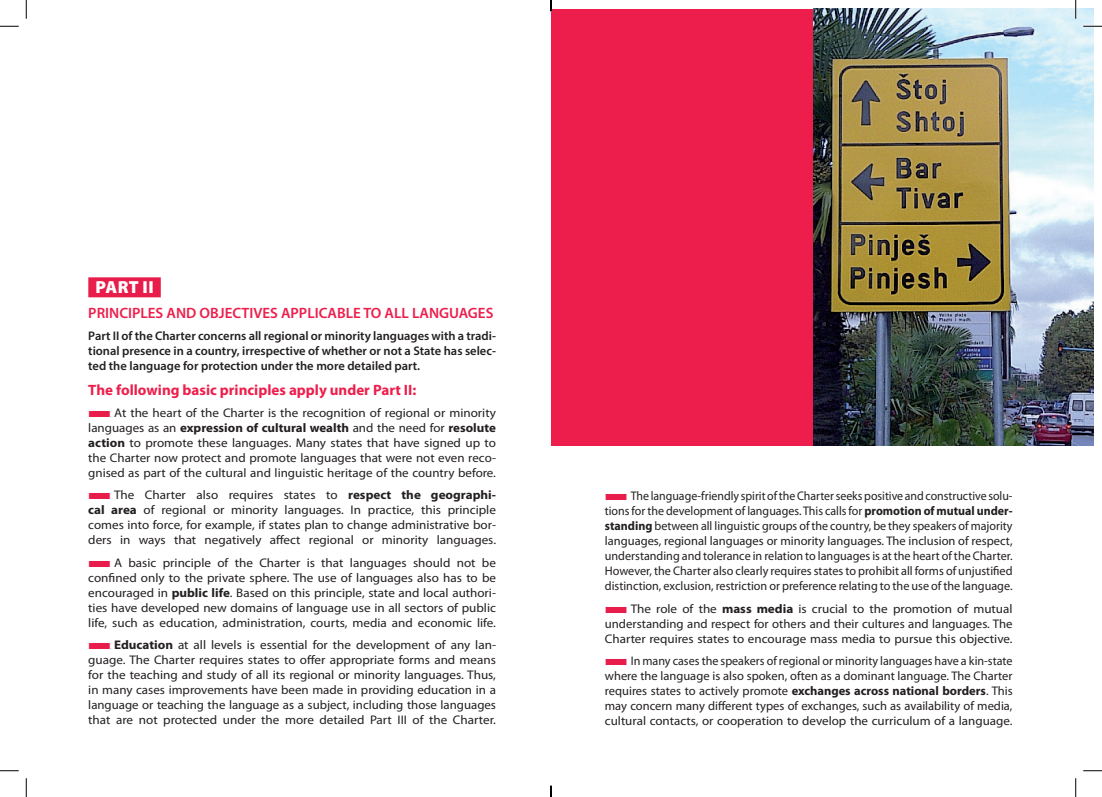
<style>
.page{position:relative;width:1102px;height:797px;background:#fff}
.page>*{position:absolute;margin:0;border:0;box-sizing:border-box;transform-origin:0 0}
.t1{font:900 17.5px "Myriad Pro";letter-spacing:.02em;color:#fff}
.t2{font:600 15px "Myriad Pro";color:#ed1e4c}
.t3{font:700 15px "Myriad Pro";color:#ed1e4c}
.t4{font:12.5px/15px "Myriad Pro";color:#231f20;text-align:justify;scale:1.05 1}
.t5{font:12.5px/15px "Myriad Pro";color:#231f20;text-align:justify;scale:.95 1}
.t6{font:12.5px/15px "Myriad Pro";color:#231f20;text-align:justify}
.t7{font:600 12.5px/15px "Myriad Pro";color:#231f20;text-align:justify}
.s1{color:#e91d4b}
.s2{font-weight:700}
</style>
<div class="page">
<div style="left:551px;top:9px;width:542px;height:436px;background:#ed1e4c"></div>
<div style="left:88px;top:277px;width:73px;height:20px;background:#e91d4b"></div>
<img style="left:813px;top:9px;width:280px;height:436px">
<svg style="left:0;top:25px;width:19px;height:2px"></svg>
<svg style="left:1083px;top:25px;width:18px;height:2px"></svg>
<svg style="left:0;top:770px;width:19px;height:1px"></svg>
<svg style="left:1083px;top:770px;width:18px;height:1px"></svg>
<svg style="left:25px;top:0;width:2px;height:19px"></svg>
<svg style="left:25px;top:778px;width:2px;height:19px"></svg>
<svg style="left:1074px;top:0;width:2px;height:19px"></svg>
<svg style="left:1075px;top:778px;width:1px;height:19px"></svg>
<svg style="left:550px;top:785px;width:1px;height:12px"></svg>
<h1 class="t1" style="left:96px;top:275px;width:60px">PART II</h1>
<p class="t2" style="left:88px;top:303px;width:406px">PRINCIPLES AND OBJECTIVES APPLICABLE TO ALL LANGUAGES</p>
<p class="t7" style="left:88px;top:328px;width:409px">Part II of the Charter concerns all regional or minority languages with a tradi&shy;tional presence in a country, irrespective of whether or not a State has selec&shy;ted the language for protection under the more detailed part.</p>
<p class="t3" style="left:88px;top:380px;width:329px">The following basic principles apply under Part II:</p>
<p class="t4" style="left:88px;top:405px;width:390px"><span class="s1">■</span>At the heart of the Charter is the recognition of regional or minority languages as an <span class="s2">expression of cultural wealth</span> and the need for <span class="s2">resolute action</span> to promote these languages. Many states that have signed up to the Charter now protect and promote languages that were not even reco&shy;gnised as part of the cultural and linguistic heritage of the country before.</p>
<p class="t4" style="left:88px;top:487px;width:390px"><span class="s1">■</span>The Charter also requires states to <span class="s2">respect the geographi&shy;cal area</span> of regional or minority languages. In practice, this principle comes into force, for example, if states plan to change administrative bor&shy;ders in ways that negatively affect regional or minority languages.</p>
<p class="t4" style="left:88px;top:554px;width:390px"><span class="s1">■</span>A basic principle of the Charter is that languages should not be confined only to the private sphere. The use of languages also has to be encouraged in <span class="s2">public life</span>. Based on this principle, state and local authori&shy;ties have developed new domains of language use in all sectors of public life, such as education, administration, courts, media and economic life.</p>
<p class="t4" style="left:88px;top:637px;width:390px"><span class="s1">■</span><span class="s2">Education</span> at all levels is essential for the development of any lan&shy;guage. The Charter requires states to offer appropriate forms and means for the teaching and study of all its regional or minority languages. Thus, in many cases improvements have been made in providing education in a language or teaching the language as a subject, including those languages that are not protected under the more detailed Part III of the Charter.</p>
<p class="t5" style="left:605px;top:488px;width:430px"><span class="s1">■</span>The language-friendly spirit of the Charter seeks positive and constructive solu&shy;tions for the development of languages. This calls for <span class="s2">promotion of mutual under&shy;standing</span> between all linguistic groups of the country, be they speakers of majority languages, regional languages or minority languages. The inclusion of respect, understanding and tolerance in relation to languages is at the heart of the Charter.<br>However, the Charter also clearly requires states to prohibit all forms of unjustified distinction, exclusion, restriction or preference relating to the use of the language.</p>
<p class="t4" style="left:605px;top:600px;width:390px"><span class="s1">■</span>The role of the <span class="s2">mass media</span> is crucial to the promotion of mutual understanding and respect for others and their cultures and languages. The Charter requires states to encourage mass media to pursue this objective.</p>
<p class="t6" style="left:605px;top:652px;width:409px"><span class="s1">■</span>In many cases the speakers of regional or minority languages have a kin-state where the language is also spoken, often as a dominant language. The Charter requires states to actively promote <span class="s2">exchanges across national borders</span>. This may concern many different types of exchanges, such as availability of media, cultural contacts, or cooperation to develop the curriculum of a language.</p>
</div>
